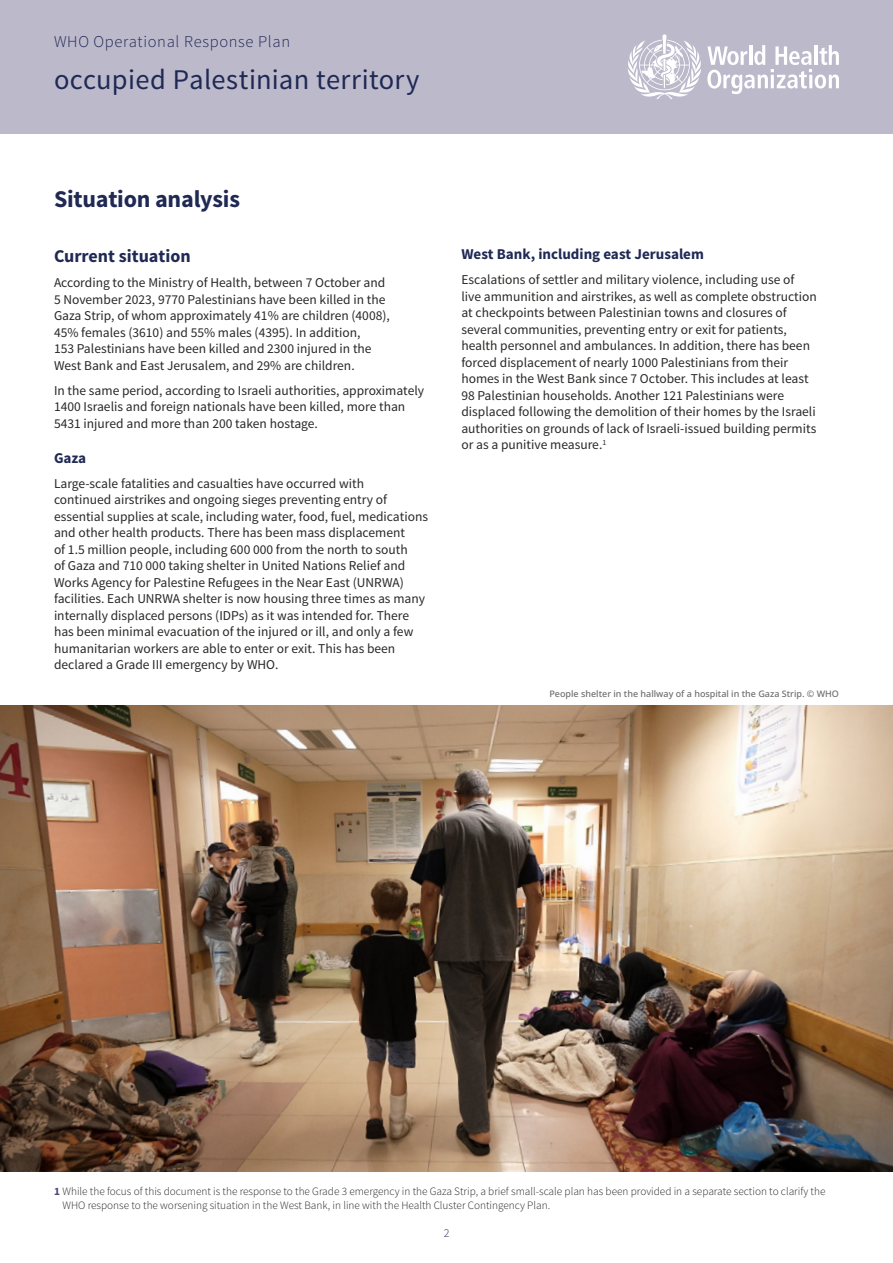
<style>
.page{position:relative;width:893px;height:1263px;background:#fff}
.page>*{position:absolute;margin:0;border:0;box-sizing:border-box;transform-origin:0 0}
.t1{font:28.5px "Source Sans Pro";letter-spacing:.01em;color:#1f2954}
.t2{font:700 24px "Source Sans Pro";letter-spacing:-.01em;color:#1f2954}
.t3{font:700 18px "Source Sans Pro";color:#1f2954}
.t4{font:300 16.5px "Source Sans Pro";letter-spacing:.04em;color:#1f2954}
.t5{font:700 15px "Source Sans Pro";color:#1f2954}
.t6{font:13.5px/16.5px "Source Sans Pro";color:#282827}
.t7{font:300 12px "Source Sans Pro";color:#292d59}
.t8{font:300 11.25px/13.5px "Source Sans Pro";color:#282827}
.t9{font:500 9px "Noto Sans";color:#706f6f}
.s1{font-weight:700;color:#4b4a73}
</style>
<div class="page">
<div style="left:0;top:0;width:893px;height:134px;background:#bcb9cb"></div>
<svg style="left:628px;top:34px;width:211px;height:65px"></svg>
<img style="left:0;top:706px;width:893px;height:465px">
<p class="t4" style="left:54px;top:32px;width:238px">WHO Operational Response Plan</p>
<h1 class="t1" style="left:54px;top:62px;width:367px">occupied Palestinian territory</h1>
<h2 class="t2" style="left:54px;top:184px;width:187px">Situation analysis</h2>
<h3 class="t3" style="left:54px;top:244px;width:138px">Current situation</h3>
<p class="t6" style="left:54px;top:275px;width:337px">According to the Ministry of Health, between 7 October and 5 November 2023, 9770 Palestinians have been killed in the Gaza Strip, of whom approximately 41% are children (4008), 45% females (3610) and 55% males (4395). In addition,<br>153 Palestinians have been killed and 2300 injured in the West Bank and East Jerusalem, and 29% are children.</p>
<p class="t6" style="left:54px;top:382px;width:372px">In the same period, according to Israeli authorities, approximately<br>1400 Israelis and foreign nationals have been killed, more than<br>5431 injured and more than 200 taken hostage.</p>
<p class="t5" style="left:54px;top:448px;width:34px">Gaza</p>
<p class="t6" style="left:54px;top:475px;width:376px">Large-scale fatalities and casualties have occurred with<br>continued airstrikes and ongoing sieges preventing entry of essential supplies at scale, including water, food, fuel, medications and other health products. There has been mass displacement<br>of 1.5 million people, including 600 000 from the north to south<br>of Gaza and 710 000 taking shelter in United Nations Relief and Works Agency for Palestine Refugees in the Near East (UNRWA) facilities. Each UNRWA shelter is now housing three times as many internally displaced persons (IDPs) as it was intended for. There has been minimal evacuation of the injured or ill, and only a few humanitarian workers are able to enter or exit. This has been declared a Grade III emergency by WHO.</p>
<p class="t5" style="left:461px;top:244px;width:244px">West Bank, including east Jerusalem</p>
<p class="t6" style="left:461px;top:272px;width:357px">Escalations of settler and military violence, including use of live ammunition and airstrikes, as well as complete obstruction at checkpoints between Palestinian towns and closures of several communities, preventing entry or exit for patients, health personnel and ambulances. In addition, there has been forced displacement of nearly 1000 Palestinians from their homes in the West Bank since 7 October. This includes at least 98 Palestinian households. Another 121 Palestinians were displaced following the demolition of their homes by the Israeli authorities on grounds of lack of Israeli-issued building permits or as a punitive measure.<sup>1</sup></p>
<p class="t9" style="left:549px;top:688px;width:291px">People shelter in the hallway of a hospital in the Gaza Strip. © WHO</p>
<p class="t8" style="left:63px;top:1185px;width:764px;text-indent:-9px"><span class="s1">1</span> While the focus of this document is the response to the Grade 3 emergency in the Gaza Strip, a brief small-scale plan has been provided in a separate section to clarify the<br>WHO response to the worsening situation in the West Bank, in line with the Health Cluster Contingency Plan.</p>
<p class="t7" style="left:444px;top:1225px;width:7px">2</p>
</div>
